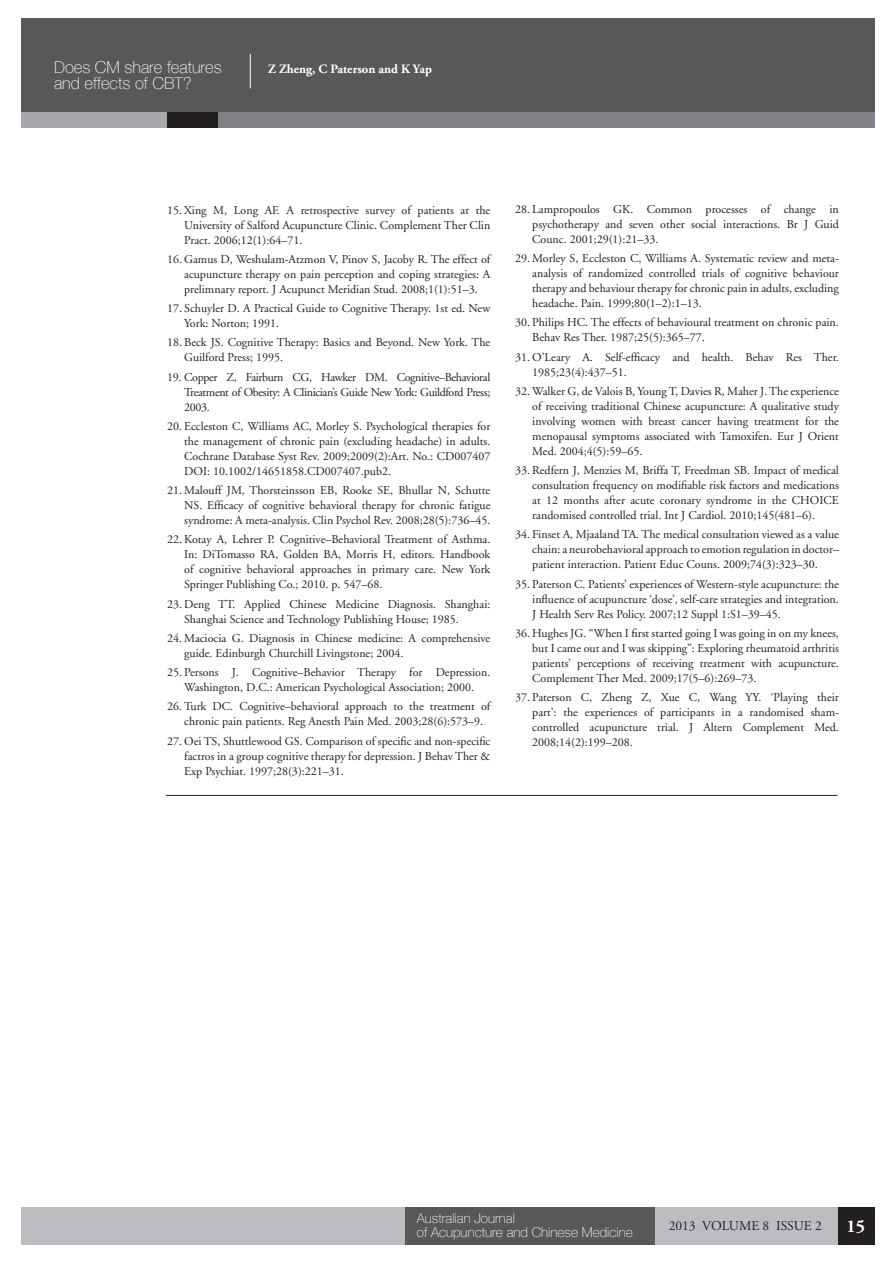
<style>
.page{position:relative;width:893px;height:1263px;background:#fff}
.page>*{position:absolute;margin:0;border:0;box-sizing:border-box;transform-origin:0 0}
.t1{font:700 18px "Adobe Garamond Pro";color:#fff}
.article_title_header{font:100 16.5px "Helvetica Neue";color:#fff}
.footer_-_title{font:100 13.5px/13.5px "Helvetica Neue";color:#fff}
.footer_-_volume__iss{font:13.5px "Adobe Garamond Pro";color:#231f20}
.article_title_header-2{font:700 12.75px "Adobe Garamond Pro";color:#fff}
.article_references_b{font:12px/15px "Adobe Garamond";color:#231f20;text-align:justify}
</style>
<div class="page">
<div style="left:21px;top:18px;width:853px;height:103px;background:#57585a"></div>
<div style="left:21px;top:1207px;width:853px;height:37px;background:#bcbdc0"></div>
<div style="left:405px;top:1207px;width:250px;height:37px;background:#57585a"></div>
<div style="left:838px;top:1207px;width:36px;height:37px;background:#231f20"></div>
<div style="left:21px;top:113px;width:853px;height:15px;background:#a8a9ad"></div>
<div style="left:167px;top:113px;width:707px;height:15px;background:#231f20"></div>
<div style="left:218px;top:113px;width:656px;height:15px;background:#808285"></div>
<hr style="left:250px;top:54px;width:1px;height:34px;background:#fff">
<hr style="left:166px;top:795px;width:671px;height:1px;background:#231f20">
<p class="article_title_header" style="left:54px;top:58px;width:169px">Does CM share features</p>
<p class="article_title_header-2" style="left:268px;top:61px;width:165px">Z Zheng, C Paterson and K Yap</p>
<p class="article_title_header" style="left:54px;top:74px;width:139px">and effects of CBT?</p>
<p class="article_references_b" style="left:184px;top:203px;width:308px;text-indent:-17px">15. Xing M, Long AF. A retrospective survey of patients at the University of Salford Acupuncture Clinic. Complement Ther Clin Pract. 2006;12(1):64–71.</p>
<p class="article_references_b" style="left:184px;top:252px;width:308px;text-indent:-17px">16. Gamus D, Weshulam-Atzmon V, Pinov S, Jacoby R. The effect of acupuncture therapy on pain perception and coping strategies: A prelimnary report. J Acupunct Meridian Stud. 2008;1(1):51–3.</p>
<p class="article_references_b" style="left:184px;top:301px;width:308px;text-indent:-17px">17. Schuyler D. A Practical Guide to Cognitive Therapy. 1st ed. New<br>York: Norton; 1991.</p>
<p class="article_references_b" style="left:184px;top:335px;width:308px;text-indent:-17px">18. Beck JS. Cognitive Therapy: Basics and Beyond. New York. The<br>Guilford Press; 1995.</p>
<p class="article_references_b" style="left:184px;top:370px;width:308px;text-indent:-17px">19. Copper Z, Fairburn CG, Hawker DM. Cognitive–Behavioral Treatment of Obesity: A Clinician’s Guide New York: Guildford Press; 2003.</p>
<p class="article_references_b" style="left:184px;top:419px;width:308px;text-indent:-17px">20. Eccleston C, Williams AC, Morley S. Psychological therapies for the management of chronic pain (excluding headache) in adults.<br>Cochrane Database Syst Rev. 2009;2009(2):Art. No.: CD007407<br>DOI: 10.1002/14651858.CD007407.pub2.</p>
<p class="article_references_b" style="left:184px;top:483px;width:308px;text-indent:-17px">21. Malouff JM, Thorsteinsson EB, Rooke SE, Bhullar N, Schutte NS. Efficacy of cognitive behavioral therapy for chronic fatigue syndrome: A meta-analysis. Clin Psychol Rev. 2008;28(5):736–45.</p>
<p class="article_references_b" style="left:184px;top:532px;width:308px;text-indent:-17px">22. Kotay A, Lehrer P. Cognitive–Behavioral Treatment of Asthma.<br>In: DiTomasso RA, Golden BA, Morris H, editors. Handbook of cognitive behavioral approaches in primary care. New York Springer Publishing Co.; 2010. p. 547–68.</p>
<p class="article_references_b" style="left:184px;top:597px;width:308px;text-indent:-17px">23. Deng TT. Applied Chinese Medicine Diagnosis. Shanghai:<br>Shanghai Science and Technology Publishing House; 1985.</p>
<p class="article_references_b" style="left:184px;top:631px;width:308px;text-indent:-17px">24. Maciocia G. Diagnosis in Chinese medicine: A comprehensive guide. Edinburgh Churchill Livingstone; 2004.</p>
<p class="article_references_b" style="left:167px;top:665px;width:325px;text-align:center">25. Persons J. Cognitive–Behavior Therapy for Depression.<br>Washington, D.C.: American Psychological Association; 2000.</p>
<p class="article_references_b" style="left:184px;top:699px;width:308px;text-indent:-17px">26. Turk DC. Cognitive–behavioral approach to the treatment of chronic pain patients. Reg Anesth Pain Med. 2003;28(6):573–9.</p>
<p class="article_references_b" style="left:184px;top:734px;width:308px;text-indent:-17px">27. Oei TS, Shuttlewood GS. Comparison of specific and non-specific factros in a group cognitive therapy for depression. J Behav Ther &amp; Exp Psychiat. 1997;28(3):221–31.</p>
<p class="article_references_b" style="left:532px;top:202px;width:308px;text-indent:-17px">28. Lampropoulos GK. Common processes of change in psychotherapy and seven other social interactions. Br J Guid Counc. 2001;29(1):21–33.</p>
<p class="article_references_b" style="left:532px;top:251px;width:308px;text-indent:-17px">29. Morley S, Eccleston C, Williams A. Systematic review and meta&shy;analysis of randomized controlled trials of cognitive behaviour therapy and behaviour therapy for chronic pain in adults, excluding headache. Pain. 1999;80(1–2):1–13.</p>
<p class="article_references_b" style="left:532px;top:315px;width:308px;text-indent:-17px">30. Philips HC. The effects of behavioural treatment on chronic pain.<br>Behav Res Ther. 1987;25(5):365–77.</p>
<p class="article_references_b" style="left:532px;top:350px;width:308px;text-indent:-17px">31. O’Leary A. Self-efficacy and health. Behav Res Ther.<br>1985;23(4):437–51.</p>
<p class="article_references_b" style="left:532px;top:384px;width:308px;text-indent:-17px">32. Walker G, de Valois B, Young T, Davies R, Maher J. The experience of receiving traditional Chinese acupuncture: A qualitative study involving women with breast cancer having treatment for the menopausal symptoms associated with Tamoxifen. Eur J Orient Med. 2004;4(5):59–65.</p>
<p class="article_references_b" style="left:532px;top:463px;width:308px;text-indent:-17px">33. Redfern J, Menzies M, Briffa T, Freedman SB. Impact of medical consultation frequency on modifiable risk factors and medications at 12 months after acute coronary syndrome in the CHOICE randomised controlled trial. Int J Cardiol. 2010;145(481–6).</p>
<p class="article_references_b" style="left:532px;top:527px;width:308px;text-indent:-17px">34. Finset A, Mjaaland TA. The medical consultation viewed as a value chain: a neurobehavioral approach to emotion regulation in doctor– patient interaction. Patient Educ Couns. 2009;74(3):323–30.</p>
<p class="article_references_b" style="left:532px;top:577px;width:308px;text-indent:-17px">35. Paterson C. Patients’ experiences of Western-style acupuncture: the influence of acupuncture ‘dose’, self-care strategies and integration.<br>J Health Serv Res Policy. 2007;12 Suppl 1:S1–39–45.</p>
<p class="article_references_b" style="left:532px;top:626px;width:308px;text-indent:-17px">36. Hughes JG. “When I first started going I was going in on my knees, but I came out and I was skipping”: Exploring rheumatoid arthritis patients’ perceptions of receiving treatment with acupuncture.<br>Complement Ther Med. 2009;17(5–6):269–73.</p>
<p class="article_references_b" style="left:532px;top:690px;width:308px;text-indent:-17px">37. Paterson C, Zheng Z, Xue C, Wang YY. ‘Playing their part’: the experiences of participants in a randomised sham&shy;controlled acupuncture trial. J Altern Complement Med.<br>2008;14(2):199–208.</p>
<p class="footer_-_title" style="left:417px;top:1211px;width:217px">Australian Journal<br>of Acupuncture and Chinese Medicine</p>
<p class="t1" style="left:846px;top:1216px;width:20px">15</p>
<p class="footer_-_volume__iss" style="left:669px;top:1217px;width:155px">2013 VOLUME 8 ISSUE 2</p>
</div>
